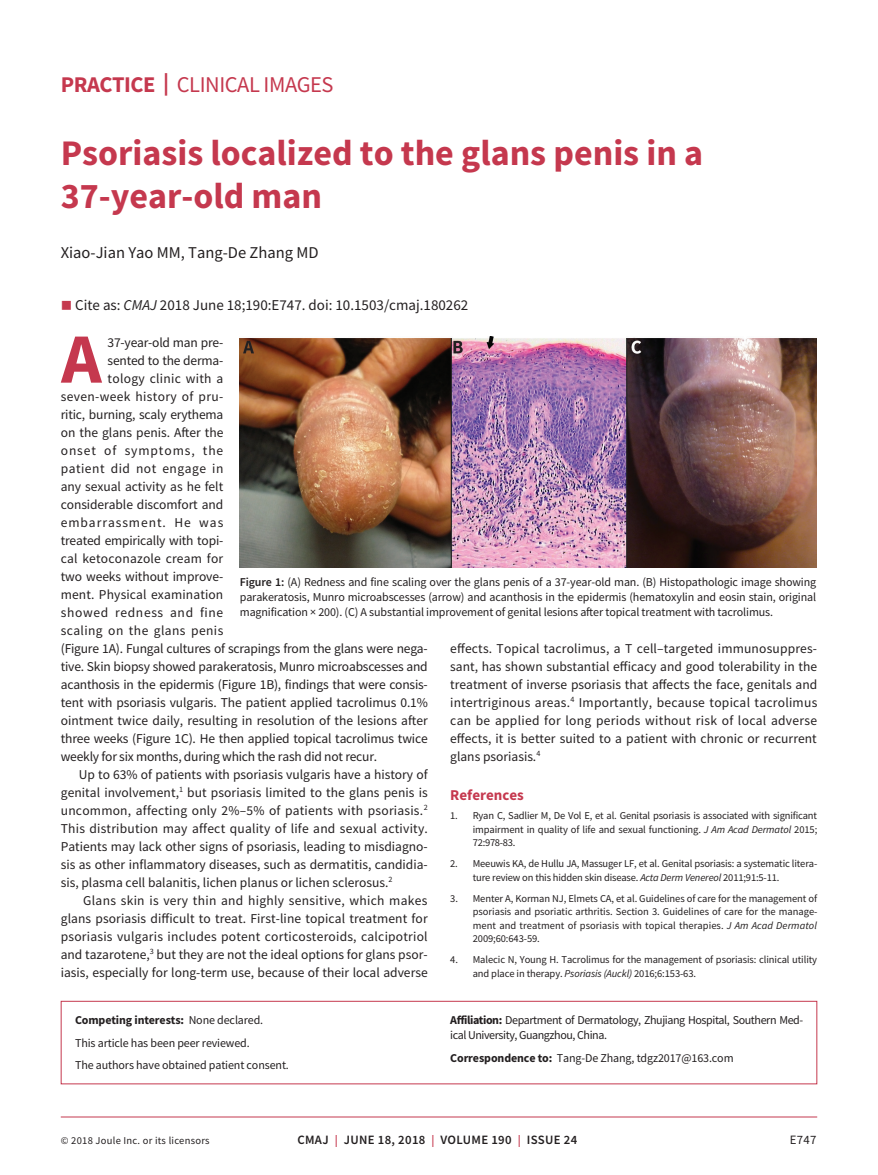
<style>
.page{position:relative;width:878px;height:1175px;background:#fff}
.page>*{position:absolute;margin:0;border:0;box-sizing:border-box;transform-origin:0 0}
.t1{font:700 70.65px "Source Sans Pro";color:#c5384e}
.t2{font:700 36px/43.2px "Source Sans Pro";color:#c5384e}
.t3{font:22.5px "Source Sans Pro";letter-spacing:-.02em;color:#c5384e}
.t4{font:16.5px "Source Sans Pro";color:#231f20}
.t5{font:15px "Source Sans Pro";color:#231f20}
.t6{font:700 15px "Source Sans Pro";color:#c5384e}
.t7{font:13.5px/18px "Source Sans Pro";color:#231f20;text-align:justify}
.t8{font:13.5px "Source Sans Pro";letter-spacing:.025em;color:#231f20}
.t9{font:13.5px "Source Sans Pro";letter-spacing:.03em;color:#231f20}
.t10{font:13.5px "Source Sans Pro";letter-spacing:.035em;color:#231f20}
.t11{font:13.5px "Source Sans Pro";letter-spacing:.05em;color:#231f20}
.t12{font:13.5px "Source Sans Pro";letter-spacing:.065em;color:#231f20}
.t13{font:13.5px "Source Sans Pro";letter-spacing:.07em;color:#231f20}
.t14{font:13.5px "Source Sans Pro";letter-spacing:.02em;color:#231f20}
.t15{font:600 12.75px "Source Sans Pro";letter-spacing:.025em;color:#231f20}
.t16{font:12.75px "Source Sans Pro";color:#231f20}
.t17{font:12px/15px "Source Sans Pro";letter-spacing:-.01em;color:#231f20;text-align:justify}
.t18{font:12px/15px "Source Sans Pro";letter-spacing:-.035em;color:#231f20}
.t19{font:10.5px/13.5px "Source Sans Pro";letter-spacing:-.01em;color:#231f20;text-align:justify}
.t20{font:10.5px "Source Sans Pro";letter-spacing:.025em;color:#231f20}
.s1{font-weight:700}
.s2{color:#c5384e}
.s3{font-style:italic}
.s4{font-weight:600}
.s5{font-size:12px;color:#c5384e}
</style>
<div class="page">
<hr style="left:61px;top:1116px;width:756px;height:1px;background:#c5384e">
<img style="left:240px;top:336px;width:576px;height:231px">
<div style="left:61px;top:1000px;width:756px;height:84px;border:1px solid #c5384e"></div>
<h3 class="t3" style="left:61px;top:70px;width:274px"><span class="s1">PRACTICE |</span> CLINICAL IMAGES</h3>
<h2 class="t2" style="left:61px;top:131px;width:644px">Psoriasis localized to the glans penis in a<br>37-year-old man</h2>
<p class="t4" style="left:61px;top:242px;width:259px">Xiao-Jian Yao MM, Tang-De Zhang MD</p>
<p class="t5" style="left:61px;top:296px;width:409px"><span class="s2">■</span> Cite as: <span class="s3">CMAJ</span> 2018 June 18;190:E747. doi: 10.1503/cmaj.180262</p>
<h1 class="t1" style="left:61px;top:311px;width:42px">A</h1>
<p class="t7" style="left:108px;top:333px;width:117px">37-year-old man pre-</p>
<p class="t7" style="left:108px;top:351px;width:117px">sented to the derma-</p>
<p class="t14" style="left:108px;top:369px;width:117px">tology clinic with a</p>
<p class="t8" style="left:61px;top:387px;width:164px">seven-week history of pru-</p>
<p class="t7" style="left:61px;top:405px;width:164px">ritic, burning, scaly erythema</p>
<p class="t7" style="left:61px;top:423px;width:164px">on the glans penis. After the</p>
<p class="t12" style="left:61px;top:441px;width:164px">onset of symptoms, the</p>
<p class="t10" style="left:61px;top:459px;width:164px">patient did not engage in</p>
<p class="t7" style="left:61px;top:477px;width:164px">any sexual activity as he felt</p>
<p class="t7" style="left:61px;top:495px;width:164px">considerable discomfort and</p>
<p class="t13" style="left:61px;top:513px;width:164px">embarrassment. He was</p>
<p class="t7" style="left:61px;top:531px;width:164px">treated empirically with topi-</p>
<p class="t7" style="left:61px;top:549px;width:164px">cal ketoconazole cream for</p>
<p class="t7" style="left:61px;top:567px;width:164px">two weeks without improve-</p>
<p class="t7" style="left:61px;top:585px;width:164px">ment. Physical examination</p>
<p class="t11" style="left:61px;top:603px;width:164px">showed redness and fine</p>
<p class="t9" style="left:61px;top:621px;width:164px">scaling on the glans penis</p>
<p class="t7" style="left:61px;top:639px;width:368px">(Figure 1A). Fungal cultures of scrapings from the glans were nega-</p>
<p class="t7" style="left:61px;top:657px;width:368px">tive. Skin biopsy showed parakeratosis, Munro microabscesses and</p>
<p class="t7" style="left:61px;top:675px;width:368px">acanthosis in the epidermis (Figure 1B), findings that were consis-</p>
<p class="t7" style="left:61px;top:693px;width:369px">tent with psoriasis vulgaris. The patient applied tacrolimus 0.1%</p>
<p class="t7" style="left:61px;top:711px;width:369px">ointment twice daily, resulting in resolution of the lesions after</p>
<p class="t7" style="left:61px;top:729px;width:368px">three weeks (Figure 1C). He then applied topical tacrolimus twice</p>
<p class="t7" style="left:61px;top:747px;width:318px">weekly for six months, during which the rash did not recur.</p>
<p class="t7" style="left:79px;top:765px;width:350px">Up to 63% of patients with psoriasis vulgaris have a history of</p>
<p class="t7" style="left:61px;top:783px;width:368px">genital involvement,<sup>1</sup> but psoriasis limited to the glans penis is</p>
<p class="t7" style="left:61px;top:801px;width:368px">uncommon, affecting only 2%–5% of patients with psoriasis.<sup>2</sup></p>
<p class="t7" style="left:61px;top:819px;width:368px">This distribution may affect quality of life and sexual activity.</p>
<p class="t7" style="left:61px;top:837px;width:368px">Patients may lack other signs of psoriasis, leading to misdiagno-</p>
<p class="t7" style="left:61px;top:855px;width:368px">sis as other inflammatory diseases, such as dermatitis, candidia-</p>
<p class="t7" style="left:61px;top:873px;width:333px">sis, plasma cell balanitis, lichen planus or lichen sclerosus.<sup>2</sup></p>
<p class="t8" style="left:83px;top:891px;width:346px">Glans skin is very thin and highly sensitive, which makes</p>
<p class="t7" style="left:61px;top:909px;width:368px">glans psoriasis difficult to treat. First-line topical treatment for</p>
<p class="t7" style="left:61px;top:927px;width:368px">psoriasis vulgaris includes potent corticosteroids, calcipotriol</p>
<p class="t7" style="left:61px;top:945px;width:367px">and tazarotene,<sup>3</sup> but they are not the ideal options for glans psor-</p>
<p class="t7" style="left:61px;top:963px;width:368px">iasis, especially for long-term use, because of their local adverse</p>
<p class="t17" style="left:240px;top:574px;width:578px"><span class="s4">Figure 1:</span> (A) Redness and fine scaling over the glans penis of a 37-year-old man. (B) Histopathologic image showing parakeratosis, Munro microabscesses (arrow) and acanthosis in the epidermis (hematoxylin and eosin stain, original magnification × 200). (C) A substantial improvement of genital lesions after topical treatment with tacrolimus.</p>
<p class="t7" style="left:450px;top:639px;width:368px">effects. Topical tacrolimus, a T cell–targeted immunosuppres&shy;sant, has shown substantial efficacy and good tolerability in the treatment of inverse psoriasis that affects the face, genitals and intertriginous areas.<sup>4</sup> Importantly, because topical tacrolimus can be applied for long periods without risk of local adverse effects, it is better suited to a patient with chronic or recurrent glans psoriasis.<sup>4</sup></p>
<p class="t6" style="left:450px;top:784px;width:75px">References</p>
<p class="t19" style="left:473px;top:809px;width:346px;text-indent:-23px">1. Ryan C, Sadlier M, De Vol E, et al. Genital psoriasis is associated with significant impairment in quality of life and sexual functioning. <span class="s3">J Am Acad Dermatol</span> 2015; 72:978-83.</p>
<p class="t19" style="left:473px;top:857px;width:346px;text-indent:-23px">2. Meeuwis KA, de Hullu JA, Massuger LF, et al. Genital psoriasis: a systematic litera&shy;ture review on this hidden skin disease. <span class="s3">Acta Derm Venereol</span> 2011;91:5-11.</p>
<p class="t19" style="left:473px;top:891px;width:346px;text-indent:-23px">3. Menter A, Korman NJ, Elmets CA, et al. Guidelines of care for the management of psoriasis and psoriatic arthritis. Section 3. Guidelines of care for the manage&shy;ment and treatment of psoriasis with topical therapies. <span class="s3">J Am Acad Dermatol </span>2009;60:643-59.</p>
<p class="t19" style="left:473px;top:953px;width:346px;text-indent:-23px">4. Malecic N, Young H. Tacrolimus for the management of psoriasis: clinical utility and place in therapy. <span class="s3">Psoriasis (Auckl)</span> 2016;6:153-63.</p>
<p class="t17" style="left:75px;top:1008px;width:215px;line-height:22.5px;text-align:left"><span class="s1">Competing interests:</span> None declared.<br>This article has been peer reviewed.<br>The authors have obtained patient consent.</p>
<p class="t18" style="left:450px;top:1012px;width:353px"><span class="s1">Affiliation:</span> Department of Dermatology, Zhujiang Hospital, Southern Med&shy;ical University, Guangzhou, China.</p>
<p class="t17" style="left:450px;top:1050px;width:285px"><span class="s1">Correspondence to:</span> Tang-De Zhang, tdgz2017@163.com</p>
<p class="t20" style="left:61px;top:1134px;width:150px">© 2018 Joule Inc. or its licensors</p>
<p class="t15" style="left:297px;top:1131px;width:281px">CMAJ <span class="s5">|</span> JUNE 18, 2018 <span class="s5">|</span> VOLUME 190 <span class="s5">|</span> ISSUE 24</p>
<p class="t16" style="left:789px;top:1132px;width:28px">E747</p>
</div>
